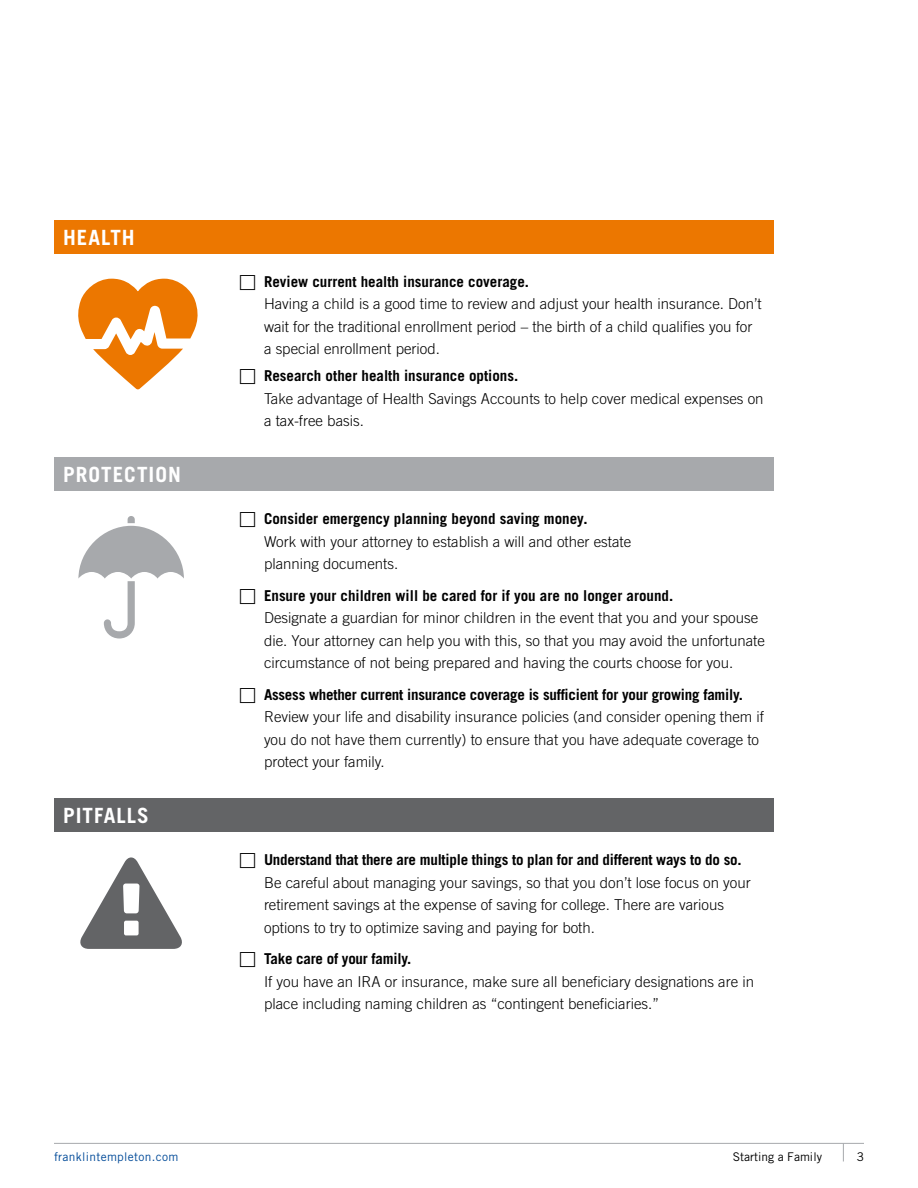
<style>
.page{position:relative;width:918px;height:1188px;background:#fff}
.page>*{position:absolute;margin:0;border:0;box-sizing:border-box;transform-origin:0 0}
.t1{font:700 21px "Trade Gothic LT Std";letter-spacing:.05em;color:#fff}
.t2{font:300 15px/22.5px "Trade Gothic LT Std";color:#000}
.t3{font:700 15px "Trade Gothic LT Std";color:#000}
.t4{font:12px "Trade Gothic LT Std";letter-spacing:.025em;color:#004a98}
.t5{font:12px "Trade Gothic LT Std";color:#000}
</style>
<div class="page">
<hr style="left:54px;top:1143px;width:810px;height:1px;background:#a7a9ac">
<svg style="left:843px;top:1144px;width:1px;height:17px"></svg>
<div style="left:54px;top:220px;width:720px;height:34px;background:#ec7700"></div>
<div style="left:54px;top:458px;width:720px;height:33px;background:#a7a9ac"></div>
<div style="left:54px;top:799px;width:720px;height:33px;background:#636466"></div>
<svg style="left:78px;top:279px;width:120px;height:110px"></svg>
<svg style="left:78px;top:516px;width:106px;height:123px"></svg>
<svg style="left:80px;top:857px;width:102px;height:92px"></svg>
<h1 class="t1" style="left:63px;top:224px;width:73px">HEALTH</h1>
<h1 class="t1" style="left:63px;top:462px;width:119px">PROTECTION</h1>
<h1 class="t1" style="left:63px;top:803px;width:87px">PITFALLS</h1>
<p class="t3" style="left:264px;top:272px;width:267px">Review current health insurance coverage.</p>
<p class="t2" style="left:264px;top:293px;width:499px">Having a child is a good time to review and adjust your health insurance. Don’t wait for the traditional enrollment period – the birth of a child qualifies you for a special enrollment period.</p>
<p class="t3" style="left:264px;top:367px;width:256px">Research other health insurance options.</p>
<p class="t2" style="left:264px;top:387px;width:501px">Take advantage of Health Savings Accounts to help cover medical expenses on a tax‐free basis.</p>
<p class="t3" style="left:264px;top:510px;width:325px">Consider emergency planning beyond saving money.</p>
<p class="t2" style="left:264px;top:530px;width:369px">Work with your attorney to establish a will and other estate planning documents.</p>
<p class="t3" style="left:264px;top:586px;width:411px">Ensure your children will be cared for if you are no longer around.</p>
<p class="t2" style="left:264px;top:607px;width:502px">Designate a guardian for minor children in the event that you and your spouse die. Your attorney can help you with this, so that you may avoid the unfortunate circumstance of not being prepared and having the courts choose for you.</p>
<p class="t3" style="left:264px;top:685px;width:481px">Assess whether current insurance coverage is sufficient for your growing family.</p>
<p class="t2" style="left:264px;top:706px;width:502px">Review your life and disability insurance policies (and consider opening them if you do not have them currently) to ensure that you have adequate coverage to protect your family.</p>
<p class="t3" style="left:264px;top:851px;width:479px">Understand that there are multiple things to plan for and different ways to do so.</p>
<p class="t2" style="left:264px;top:871px;width:488px">Be careful about managing your savings, so that you don’t lose focus on your retirement savings at the expense of saving for college. There are various options to try to optimize saving and paying for both.</p>
<p class="t3" style="left:264px;top:950px;width:149px">Take care of your family.</p>
<p class="t2" style="left:264px;top:970px;width:492px">If you have an IRA or insurance, make sure all beneficiary designations are in place including naming children as “contingent beneficiaries.”</p>
<p class="t4" style="left:54px;top:1149px;width:126px">franklintempleton.com</p>
<p class="t5" style="left:733px;top:1149px;width:91px">Starting a Family</p>
<p class="t5" style="left:857px;top:1149px;width:9px">3</p>
</div>
